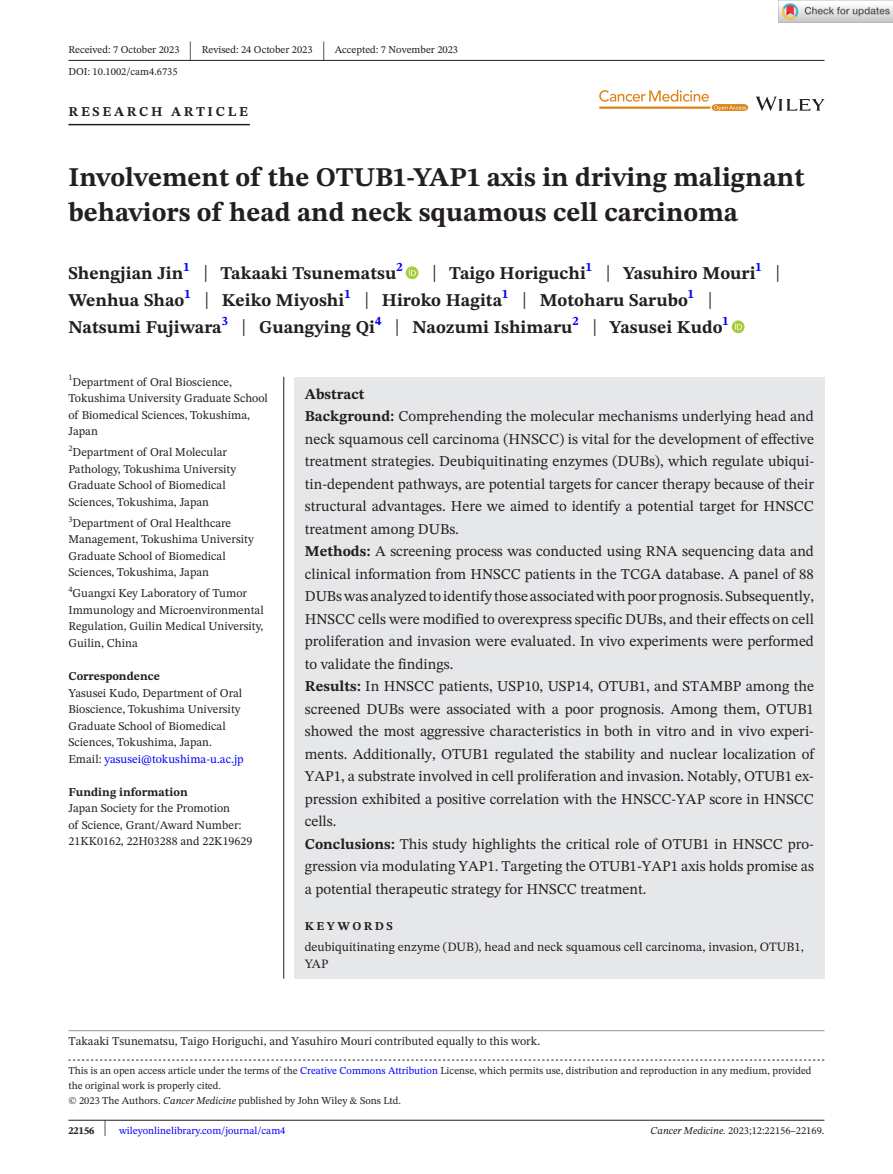
<style>
.page{position:relative;width:893px;height:1174px;background:#fff}
.page>*{position:absolute;margin:0;border:0;box-sizing:border-box;transform-origin:0 0}
.t1{font:700 27px/34.5px "STIX Two Text";color:#231f20}
.t2{font:25.65px "STIX Two Text";color:#231f20;scale:.49 1}
.t3{font:700 18px/27px "STIX Two Text";color:#231f20}
.t4{font:15px/22.5px "STIX Two Text";color:#231f20}
.t5{font:700 13.5px "STIX Two Text";letter-spacing:.2em;color:#231f20}
.t6{font:12.75px/17.2px "STIX Two Text";color:#231f20}
.t7{font:12px/16.5px "STIX Two Text";color:#231f20}
.t8{font:700 12px "STIX Two Text";color:#231f20}
.t9{font:700 12px "STIX Two Text";letter-spacing:.2em;color:#231f20}
.t10{font:10.5px/15px "STIX Two Text";color:#231f20}
.t11{font:10.5px "STIX Two Text";color:#00f}
.s1{font-weight:400;font-size:23.4px}
.s2{color:#00f}
.s3{font-weight:700}
.s4{font-style:italic}
.s5{font-weight:700;color:#231f20}
.s6{font-size:22.2px;color:#231f20}
</style>
<div class="page">
<hr style="left:68px;top:1119px;width:756px;height:1px;background:#231f20">
<svg style="left:756px;top:97px;width:68px;height:14px"></svg>
<svg style="left:599px;top:90px;width:149px;height:21px"></svg>
<hr style="left:68px;top:60px;width:756px;height:1px;background:#231f20">
<hr style="left:68px;top:124px;width:182px;height:1px;background:#231f20">
<div style="left:406px;top:266px;width:12px;height:13px;background:#a5cd39;border-radius:50%"></div>
<svg style="left:409px;top:269px;width:7px;height:7px"></svg>
<svg style="left:732px;top:320px;width:12px;height:13px"></svg>
<svg style="left:735px;top:323px;width:7px;height:7px"></svg>
<svg style="left:68px;top:1059px;width:756px;height:1px"></svg>
<hr style="left:68px;top:1030px;width:756px;height:1px;background:#939598">
<div style="left:294px;top:377px;width:530px;height:601px;background:#e6e7e9"></div>
<hr style="left:283px;top:377px;width:1px;height:601px;background:#231f20">
<img style="left:779px;top:0;width:114px;height:23px">
<p class="t10" style="left:68px;top:42px;width:113px">Received: 7 October 2023</p>
<h2 class="t2" style="left:189px;top:32px;width:8px">|</h2>
<p class="t10" style="left:202px;top:42px;width:112px">Revised: 24 October 2023</p>
<h2 class="t2" style="left:322px;top:32px;width:8px">|</h2>
<p class="t10" style="left:335px;top:42px;width:125px">Accepted: 7 November 2023</p>
<p class="t10" style="left:68px;top:64px;width:111px">DOI: 10.1002/cam4.6735</p>
<p class="t5" style="left:68px;top:101px;width:181px">RESEARCH ARTICLE</p>
<h1 class="t1" style="left:68px;top:161px;width:738px">Involvement of the OTUB1-YAP1 axis in driving malignant behaviors of head and neck squamous cell carcinoma</h1>
<p class="t3" style="left:68px;top:260px;width:336px">Shengjian Jin<sup>1</sup> <span class="s1">|</span> Takaaki Tsunematsu<sup>2</sup></p>
<p class="t3" style="left:68px;top:260px;width:713px;text-indent:364px"><span class="s1">|</span> Taigo Horiguchi<sup>1</sup> <span class="s1">|</span> Yasuhiro Mouri<sup>1</sup> <span class="s1">|<br></span>Wenhua Shao<sup>1</sup> <span class="s1">|</span> Keiko Miyoshi<sup>1</sup> <span class="s1">|</span> Hiroko Hagita<sup>1</sup> <span class="s1">|</span> Motoharu Sarubo<sup>1</sup> <span class="s1">|<br></span>Natsumi Fujiwara<sup>3</sup> <span class="s1">|</span> Guangying Qi<sup>4</sup> <span class="s1">|</span> Naozumi Ishimaru<sup>2</sup> <span class="s1">|</span> Yasusei Kudo<sup>1</sup></p>
<p class="t7" style="left:68px;top:373px;width:201px"><sup>1</sup>Department of Oral Bioscience,<br>Tokushima University Graduate School of Biomedical Sciences, Tokushima,<br>Japan</p>
<p class="t7" style="left:68px;top:444px;width:169px"><sup>2</sup>Department of Oral Molecular<br>Pathology, Tokushima University<br>Graduate School of Biomedical<br>Sciences, Tokushima, Japan</p>
<p class="t7" style="left:68px;top:514px;width:187px"><sup>3</sup>Department of Oral Healthcare<br>Management, Tokushima University<br>Graduate School of Biomedical<br>Sciences, Tokushima, Japan</p>
<p class="t7" style="left:68px;top:585px;width:197px"><sup>4</sup>Guangxi Key Laboratory of Tumor<br>Immunology and Microenvironmental<br>Regulation, Guilin Medical University,<br>Guilin, China</p>
<p class="t8" style="left:68px;top:667px;width:93px">Correspondence</p>
<p class="t7" style="left:68px;top:684px;width:177px">Yasusei Kudo, Department of Oral Bioscience, Tokushima University Graduate School of Biomedical Sciences, Tokushima, Japan.<br>Email: <span class="s2">yasusei@tokushima-u.ac.jp</span></p>
<p class="t8" style="left:68px;top:783px;width:121px">Funding information</p>
<p class="t7" style="left:68px;top:799px;width:185px">Japan Society for the Promotion<br>of Science, Grant/Award Number:<br>21KK0162, 22H03288 and 22K19629</p>
<p class="t4" style="left:305px;top:382px;width:511px"><span class="s3">Abstract<br>Background:</span> Comprehending the molecular mechanisms underlying head and neck squamous cell carcinoma (HNSCC) is vital for the development of effective treatment strategies. Deubiquitinating enzymes (DUBs), which regulate ubiqui&shy;tin-dependent pathways, are potential targets for cancer therapy because of their structural advantages. Here we aimed to identify a potential target for HNSCC treatment among DUBs.<br><span class="s3">Methods:</span> A screening process was conducted using RNA sequencing data and clinical information from HNSCC patients in the TCGA database. A panel of 88<br>DUBs was analyzed to identify those associated with poor prognosis. Subsequently, HNSCC cells were modified to overexpress specific DUBs, and their effects on cell proliferation and invasion were evaluated. In vivo experiments were performed to validate the findings.<br><span class="s3">Results:</span> In HNSCC patients, USP10, USP14, OTUB1, and STAMBP among the screened DUBs were associated with a poor prognosis. Among them, OTUB1 showed the most aggressive characteristics in both in vitro and in vivo experi&shy;ments. Additionally, OTUB1 regulated the stability and nuclear localization of YAP1, a substrate involved in cell proliferation and invasion. Notably, OTUB1 ex&shy;pression exhibited a positive correlation with the HNSCC-YAP score in HNSCC cells.<br><span class="s3">Conclusions:</span> This study highlights the critical role of OTUB1 in HNSCC pro&shy;gression via modulating YAP1. Targeting the OTUB1-YAP1 axis holds promise as a potential therapeutic strategy for HNSCC treatment.</p>
<p class="t9" style="left:305px;top:917px;width:90px">KEYWORDS</p>
<p class="t6" style="left:305px;top:938px;width:500px">deubiquitinating enzyme (DUB), head and neck squamous cell carcinoma, invasion, OTUB1,<br>YAP</p>
<p class="t7" style="left:68px;top:1032px;width:473px">Takaaki Tsunematsu, Taigo Horiguchi, and Yasuhiro Mouri contributed equally to this work.</p>
<p class="t10" style="left:68px;top:1063px;width:745px">This is an open access article under the terms of the <span class="s2">Creative Commons Attribution</span> License, which permits use, distribution and reproduction in any medium, provided the original work is properly cited.<br>© 2023 The Authors. <span class="s4">Cancer Medicine</span> published by John Wiley &amp; Sons Ltd.</p>
<p class="t11" style="left:68px;top:1123px;width:218px"><span class="s5">22156</span> <span class="s6">|</span> wileyonlinelibrary.com/journal/cam4</p>
<p class="t10" style="left:650px;top:1123px;width:175px"><span class="s4">Cancer Medicine.</span> 2023;12:22156–22169.</p>
</div>
